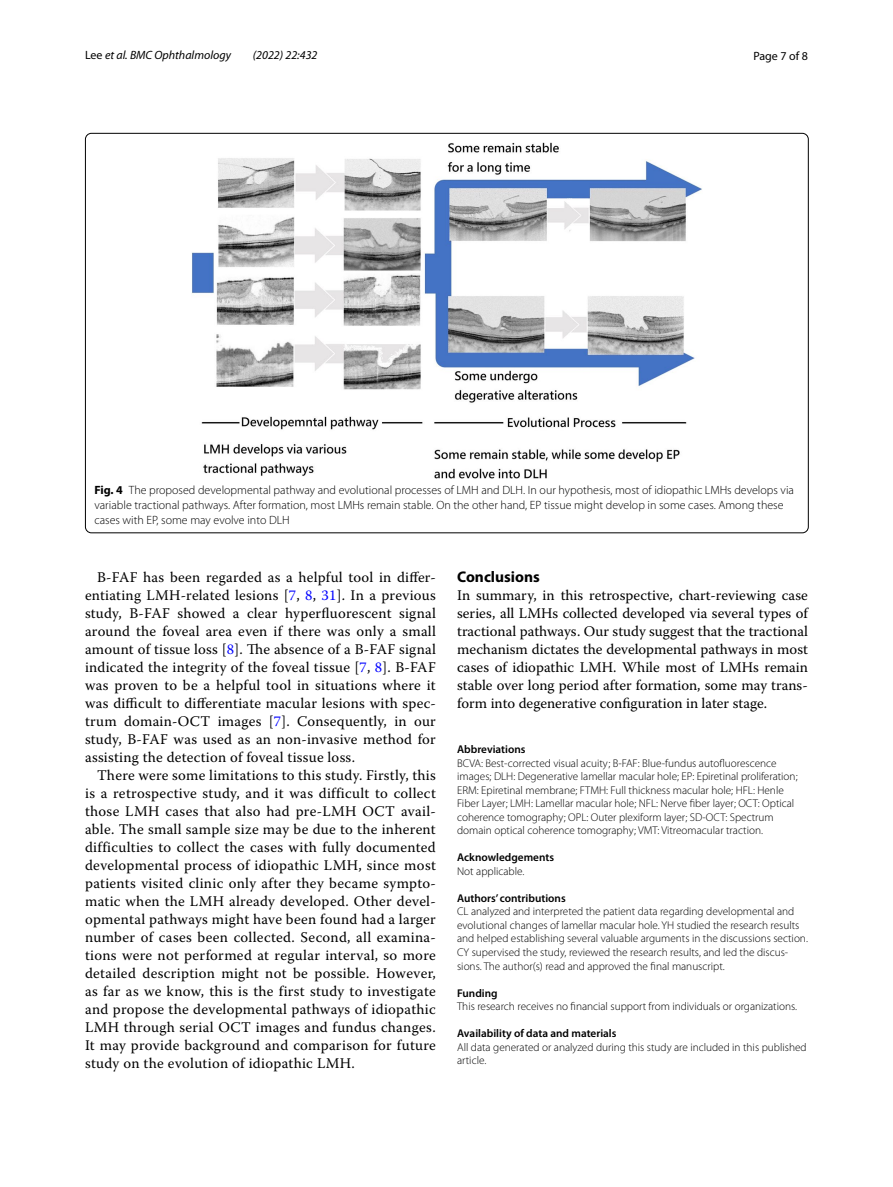
<style>
.page{position:relative;width:893px;height:1187px;background:#fff}
.page>*{position:absolute;margin:0;border:0;box-sizing:border-box;transform-origin:0 0}
.t1{font:700 15.45px "Myriad Pro";color:#000}
.t2{font:14.7px/18px "Warnock Pro";letter-spacing:.015em;color:#000;text-align:justify}
.t3{font:300 12px/15px "Myriad Pro";color:#000}
.t4{font:italic 12px "Myriad Pro";color:#000}
.t5{font:12px "Myriad Pro";color:#000}
.t6{font:300 11.25px/13.5px "Myriad Pro";color:#000}
.t7{font:600 11.25px "Myriad Pro";color:#000}
.s1{font-style:normal}
.s2{font-weight:700}
.s3{color:#00f}
</style>
<div class="page">
<img style="left:192px;top:142px;width:510px;height:336px">
<p class="t4" style="left:85px;top:48px;width:147px"><span class="s1">Lee</span> et al. BMC Ophthalmology</p>
<p class="t4" style="left:253px;top:48px;width:66px">(2022) 22:432</p>
<p class="t5" style="left:753px;top:48px;width:56px">Page 7 of 8</p>
<p class="t3" style="left:94px;top:482px;width:701px"><span class="s2">Fig. 4</span> The proposed developmental pathway and evolutional processes of LMH and DLH. In our hypothesis, most of idiopathic LMHs develops via variable tractional pathways. After formation, most LMHs remain stable. On the other hand, EP tissue might develop in some cases. Among these cases with EP, some may evolve into DLH</p>
<p class="t2" style="left:85px;top:567px;width:352px;text-indent:12px">B-FAF has been regarded as a helpful tool in differ&shy;entiating LMH-related lesions [<span class="s3">7</span>, <span class="s3">8</span>, <span class="s3">31</span>]. In a previous study, B-FAF showed a clear hyperfluorescent signal around the foveal area even if there was only a small amount of tissue loss [<span class="s3">8</span>]. The absence of a B-FAF signal indicated the integrity of the foveal tissue [<span class="s3">7</span>, <span class="s3">8</span>]. B-FAF was proven to be a helpful tool in situations where it was difficult to differentiate macular lesions with spec&shy;trum domain-OCT images [<span class="s3">7</span>]. Consequently, in our study, B-FAF was used as an non-invasive method for assisting the detection of foveal tissue loss.</p>
<p class="t2" style="left:85px;top:765px;width:352px;text-indent:12px">There were some limitations to this study. Firstly, this is a retrospective study, and it was difficult to collect those LMH cases that also had pre-LMH OCT avail&shy;able. The small sample size may be due to the inherent difficulties to collect the cases with fully documented developmental process of idiopathic LMH, since most patients visited clinic only after they became sympto&shy;matic when the LMH already developed. Other devel&shy;opmental pathways might have been found had a larger number of cases been collected. Second, all examina&shy;tions were not performed at regular interval, so more detailed description might not be possible. However, as far as we know, this is the first study to investigate and propose the developmental pathways of idiopathic LMH through serial OCT images and fundus changes.<br>It may provide background and comparison for future study on the evolution of idiopathic LMH.</p>
<p class="t1" style="left:457px;top:567px;width:84px">Conclusions</p>
<p class="t2" style="left:457px;top:586px;width:352px">In summary, in this retrospective, chart-reviewing case series, all LMHs collected developed via several types of tractional pathways. Our study suggest that the tractional mechanism dictates the developmental pathways in most cases of idiopathic LMH. While most of LMHs remain stable over long period after formation, some may trans&shy;form into degenerative configuration in later stage.</p>
<p class="t7" style="left:457px;top:742px;width:70px">Abbreviations</p>
<p class="t6" style="left:457px;top:756px;width:342px">BCVA: Best-corrected visual acuity; B-FAF: Blue-fundus autofluorescence images; DLH: Degenerative lamellar macular hole; EP: Epiretinal proliferation; ERM: Epiretinal membrane; FTMH: Full thickness macular hole; HFL: Henle Fiber Layer; LMH: Lamellar macular hole; NFL: Nerve fiber layer; OCT: Optical coherence tomography; OPL: Outer plexiform layer; SD-OCT: Spectrum domain optical coherence tomography; VMT: Vitreomacular traction.</p>
<p class="t7" style="left:457px;top:850px;width:98px">Acknowledgements</p>
<p class="t6" style="left:457px;top:864px;width:69px">Not applicable.</p>
<p class="t7" style="left:457px;top:890px;width:110px">Authors’ contributions</p>
<p class="t6" style="left:457px;top:905px;width:352px">CL analyzed and interpreted the patient data regarding developmental and evolutional changes of lamellar macular hole. YH studied the research results and helped establishing several valuable arguments in the discussions section.<br>CY supervised the study, reviewed the research results, and led the discus‑ sions. The author(s) read and approved the final manuscript.</p>
<p class="t7" style="left:457px;top:985px;width:42px">Funding</p>
<p class="t6" style="left:457px;top:999px;width:341px">This research receives no financial support from individuals or organizations.</p>
<p class="t7" style="left:457px;top:1025px;width:161px">Availability of data and materials</p>
<p class="t6" style="left:457px;top:1040px;width:351px">All data generated or analyzed during this study are included in this published article.</p>
</div>
